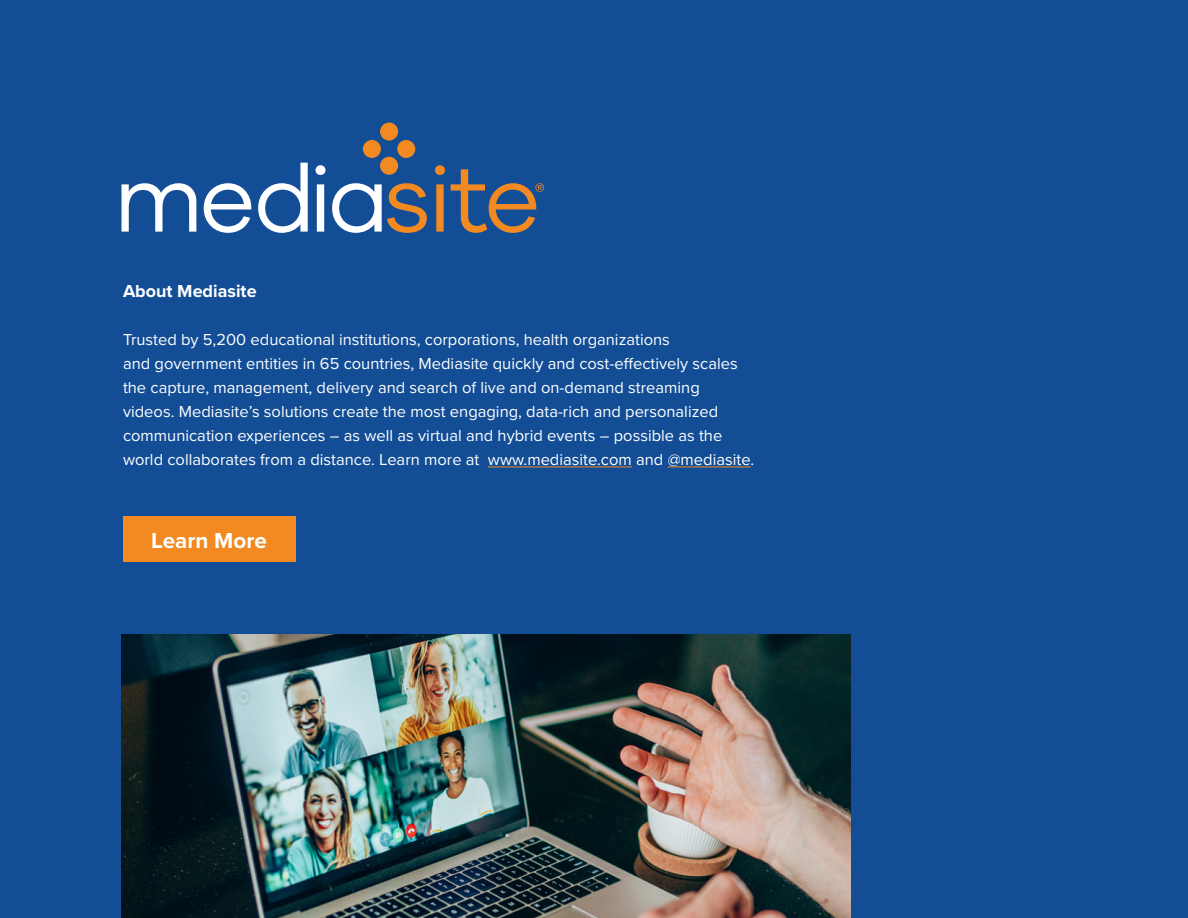
<style>
.page{position:relative;width:1188px;height:918px;background:#124d96}
.page>*{position:absolute;margin:0;border:0;box-sizing:border-box;transform-origin:0 0}
.Heading_1{font:700 22.5px "Proxima Nova";color:#fff}
.t1{font:700 18px "Proxima Nova";color:#fff}
.t2{font:16.5px/24px "Proxima Nova";color:#fff}
</style>
<div class="page">
<img style="left:122px;top:634px;width:728px;height:284px">
<hr style="left:488px;top:467px;width:144px;height:1px;background:#f28a21">
<hr style="left:668px;top:467px;width:83px;height:1px;background:#f28a21">
<svg style="left:122px;top:183px;width:74px;height:49px"></svg>
<svg style="left:204px;top:183px;width:47px;height:50px"></svg>
<svg style="left:258px;top:163px;width:50px;height:70px"></svg>
<svg style="left:316px;top:165px;width:10px;height:67px"></svg>
<svg style="left:332px;top:183px;width:95px;height:50px"></svg>
<svg style="left:435px;top:165px;width:10px;height:67px"></svg>
<div style="left:397px;top:140px;width:18px;height:18px;background:#f28a21;border-radius:50%"></div>
<div style="left:363px;top:140px;width:18px;height:18px;background:#f28a21;border-radius:50%"></div>
<div style="left:380px;top:157px;width:18px;height:18px;background:#f28a21;border-radius:50%"></div>
<div style="left:380px;top:123px;width:18px;height:18px;background:#f28a21;border-radius:50%"></div>
<svg style="left:451px;top:169px;width:93px;height:64px"></svg>
<div style="left:123px;top:516px;width:173px;height:46px;background:#f28a21"></div>
<p class="t1" style="left:123px;top:280px;width:135px">About Mediasite</p>
<p class="t2" style="left:123px;top:328px;width:633px">Trusted by 5,200 educational institutions, corporations, health organizations<br>and government entities in 65 countries, Mediasite quickly and cost-effectively scales the capture, management, delivery and search of live and on-demand streaming videos. Mediasite’s solutions create the most engaging, data-rich and personalized communication experiences – as well as virtual and hybrid events – possible as the world collaborates from a distance. Learn more at www.mediasite.com and @mediasite.</p>
<p class="Heading_1" style="left:151px;top:527px;width:117px">Learn More</p>
</div>
